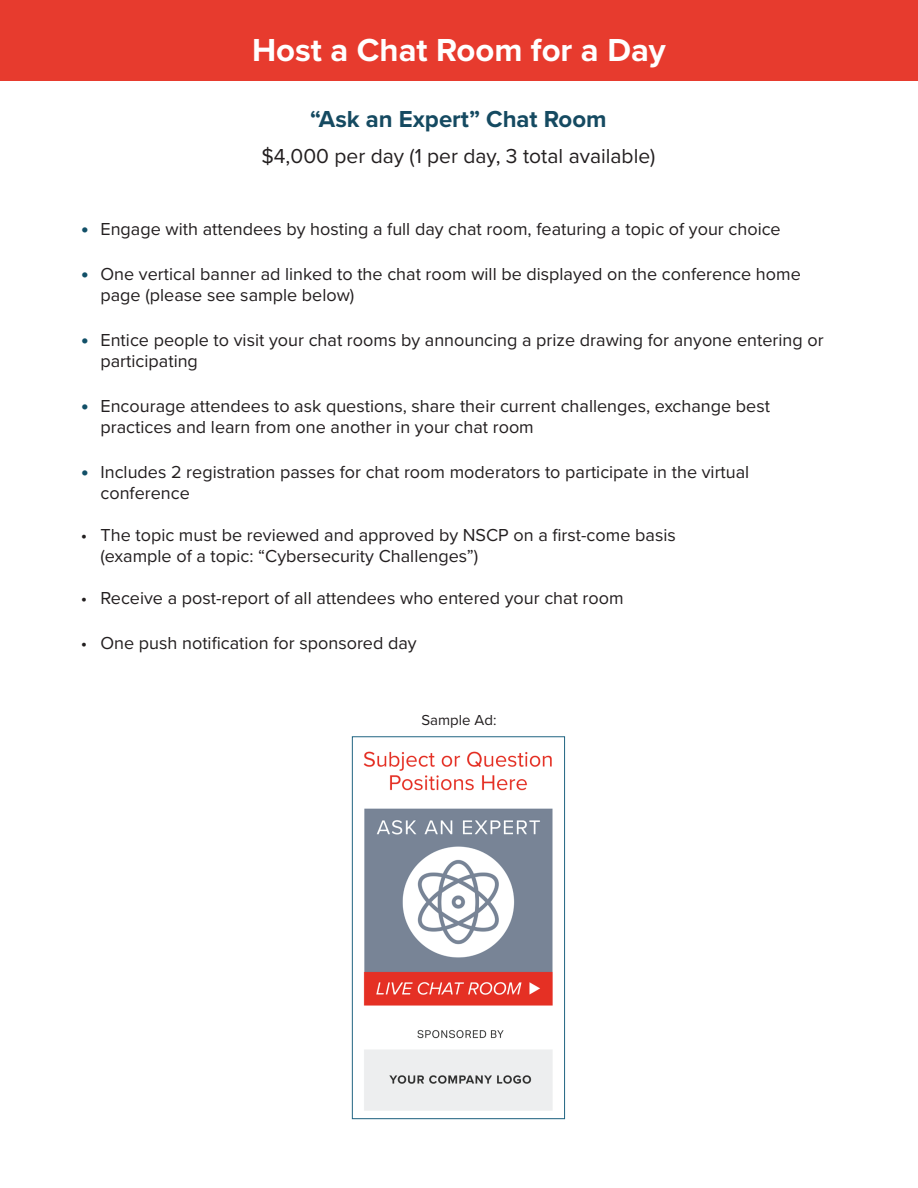
<style>
.page{position:relative;width:918px;height:1188px;background:#fff}
.page>*{position:absolute;margin:0;border:0;box-sizing:border-box;transform-origin:0 0}
.t1{font:700 33px "Proxima Nova";color:#fff}
.t2{font:700 24px "Proxima Nova";color:#154a61}
.t3{font:21px "Proxima Nova";color:#231f20}
.t4{font:18px/21px "Proxima Nova";color:#231f20}
.t5{font:15px "Proxima Nova";color:#231f20}
.s1{font-family:"Proxima Nova Extrabld";font-size:21px;color:#125068}
</style>
<div class="page">
<div style="left:0;top:0;width:918px;height:81px;background:#e73b2e"></div>
<img style="left:363px;top:751px;width:190px;height:360px">
<div style="left:352px;top:736px;width:213px;height:383px;border:1px solid #216582"></div>
<h1 class="t1" style="left:252px;top:25px;width:415px">Host a Chat Room for a Day</h1>
<h2 class="t2" style="left:310px;top:101px;width:298px">“Ask an Expert” Chat Room</h2>
<p class="t3" style="left:261px;top:140px;width:395px">$4,000 per day (1 per day, 3 total available)</p>
<p class="t4" style="left:81px;top:218px;width:701px"><span class="s1">•</span> Engage with attendees by hosting a full day chat room, featuring a topic of your choice</p>
<p class="t4" style="left:100px;top:263px;width:702px;text-indent:-20px"><span class="s1">•</span> One vertical banner ad linked to the chat room will be displayed on the conference home page (please see sample below)</p>
<p class="t4" style="left:100px;top:329px;width:725px;text-indent:-20px"><span class="s1">•</span> Entice people to visit your chat rooms by announcing a prize drawing for anyone entering or participating</p>
<p class="t4" style="left:100px;top:395px;width:671px;text-indent:-20px"><span class="s1">•</span> Encourage attendees to ask questions, share their current challenges, exchange best practices and learn from one another in your chat room</p>
<p class="t4" style="left:100px;top:461px;width:650px;text-indent:-19px"><span class="s1">•</span> Includes 2 registration passes for chat room moderators to participate in the virtual conference</p>
<p class="t4" style="left:100px;top:524px;width:577px;text-indent:-19px">• The topic must be reviewed and approved by NSCP on a first-come basis (example of a topic: “Cybersecurity Challenges”)</p>
<p class="t4" style="left:81px;top:587px;width:544px">• Receive a post-report of all attendees who entered your chat room</p>
<p class="t4" style="left:81px;top:632px;width:337px">• One push notification for sponsored day</p>
<p class="t5" style="left:421px;top:708px;width:77px">Sample Ad:</p>
</div>
